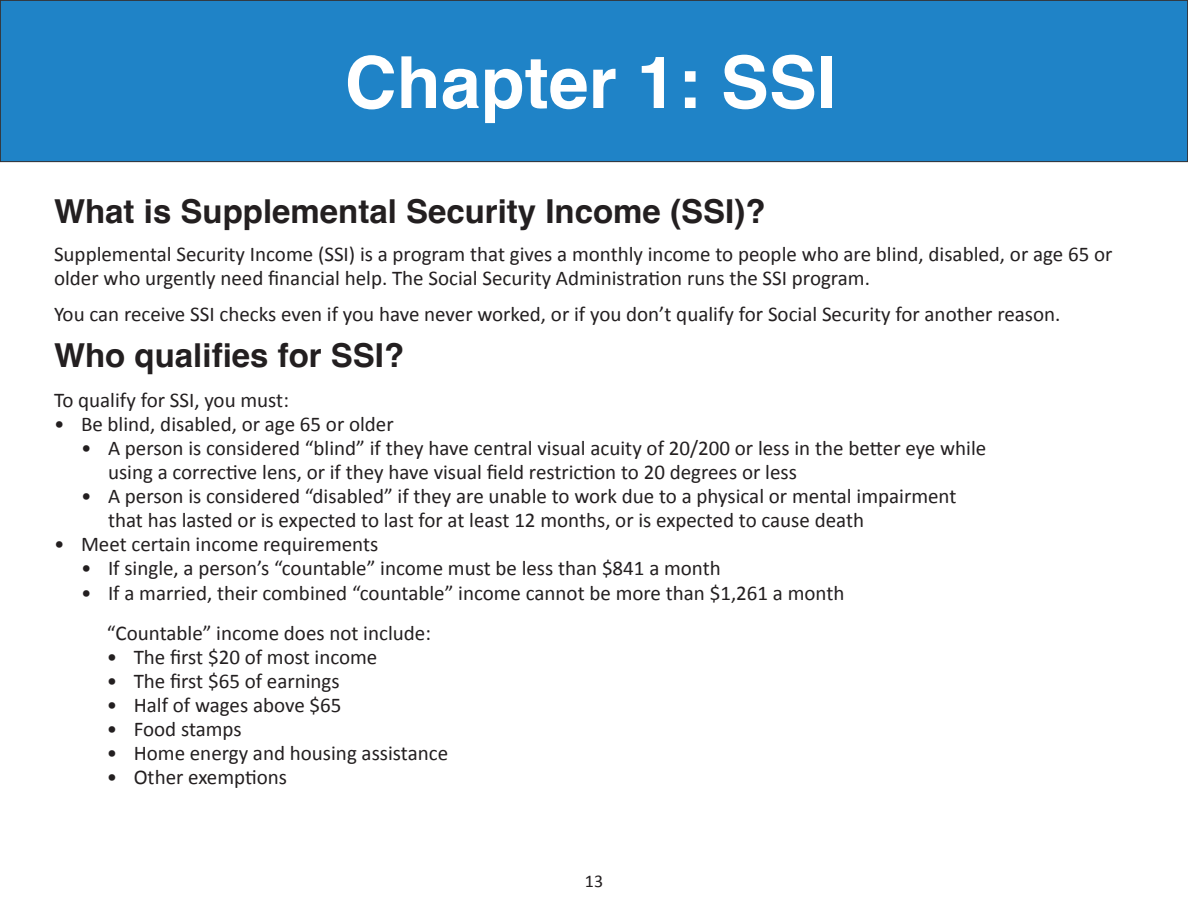
<style>
.page{position:relative;width:1188px;height:918px;background:#fff}
.page>*{position:absolute;margin:0;border:0;box-sizing:border-box;transform-origin:0 0}
.t1{font:700 72px "Helvetica";color:#fff}
.t2{font:700 33px "Helvetica";color:#231f20}
.t3{font:21px/24px "Calibri";color:#231f20}
.t4{font:18px "Calibri";color:#231f20}
</style>
<div class="page">
<div style="left:0;top:0;width:1188px;height:162px;background:#1f83c7"></div>
<div style="left:0;top:0;width:1188px;height:162px;border:1px solid #231f20"></div>
<p class="t1" style="left:345px;top:39px;width:494px">Chapter 1: SSI</p>
<p class="t2" style="left:54px;top:191px;width:713px">What is Supplemental Security Income (SSI)?</p>
<p class="t3" style="left:54px;top:241px;width:1060px">Supplemental Security Income (SSI) is a program that gives a monthly income to people who are blind, disabled, or age 65 or older who urgently need financial help. The Social Security Administration runs the SSI program.</p>
<p class="t3" style="left:54px;top:301px;width:1008px">You can receive SSI checks even if you have never worked, or if you don’t qualify for Social Security for another reason.</p>
<p class="t2" style="left:54px;top:335px;width:352px">Who qualifies for SSI?</p>
<p class="t3" style="left:54px;top:387px;width:236px">To qualify for SSI, you must:</p>
<p class="t3" style="left:54px;top:411px;width:341px">• Be blind, disabled, or age 65 or older</p>
<p class="t3" style="left:108px;top:435px;width:880px;text-indent:-27px">• A person is considered “blind” if they have central visual acuity of 20/200 or less in the better eye while using a corrective lens, or if they have visual field restriction to 20 degrees or less</p>
<p class="t3" style="left:108px;top:483px;width:850px;text-indent:-27px">• A person is considered “disabled” if they are unable to work due to a physical or mental impairment that has lasted or is expected to last for at least 12 months, or is expected to cause death</p>
<p class="t3" style="left:54px;top:531px;width:326px">• Meet certain income requirements</p>
<p class="t3" style="left:81px;top:555px;width:641px">• If single, a person’s “countable” income must be less than $841 a month</p>
<p class="t3" style="left:81px;top:581px;width:765px">• If a married, their combined “countable” income cannot be more than $1,261 a month</p>
<p class="t3" style="left:107px;top:620px;width:326px">“Countable” income does not include:</p>
<p class="t3" style="left:107px;top:644px;width:272px">• The first $20 of most income</p>
<p class="t3" style="left:107px;top:668px;width:235px">• The first $65 of earnings</p>
<p class="t3" style="left:107px;top:692px;width:236px">• Half of wages above $65</p>
<p class="t3" style="left:107px;top:716px;width:137px">• Food stamps</p>
<p class="t3" style="left:107px;top:740px;width:343px">• Home energy and housing assistance</p>
<p class="t3" style="left:107px;top:764px;width:182px">• Other exemptions</p>
<p class="t4" style="left:585px;top:868px;width:20px">13</p>
</div>
